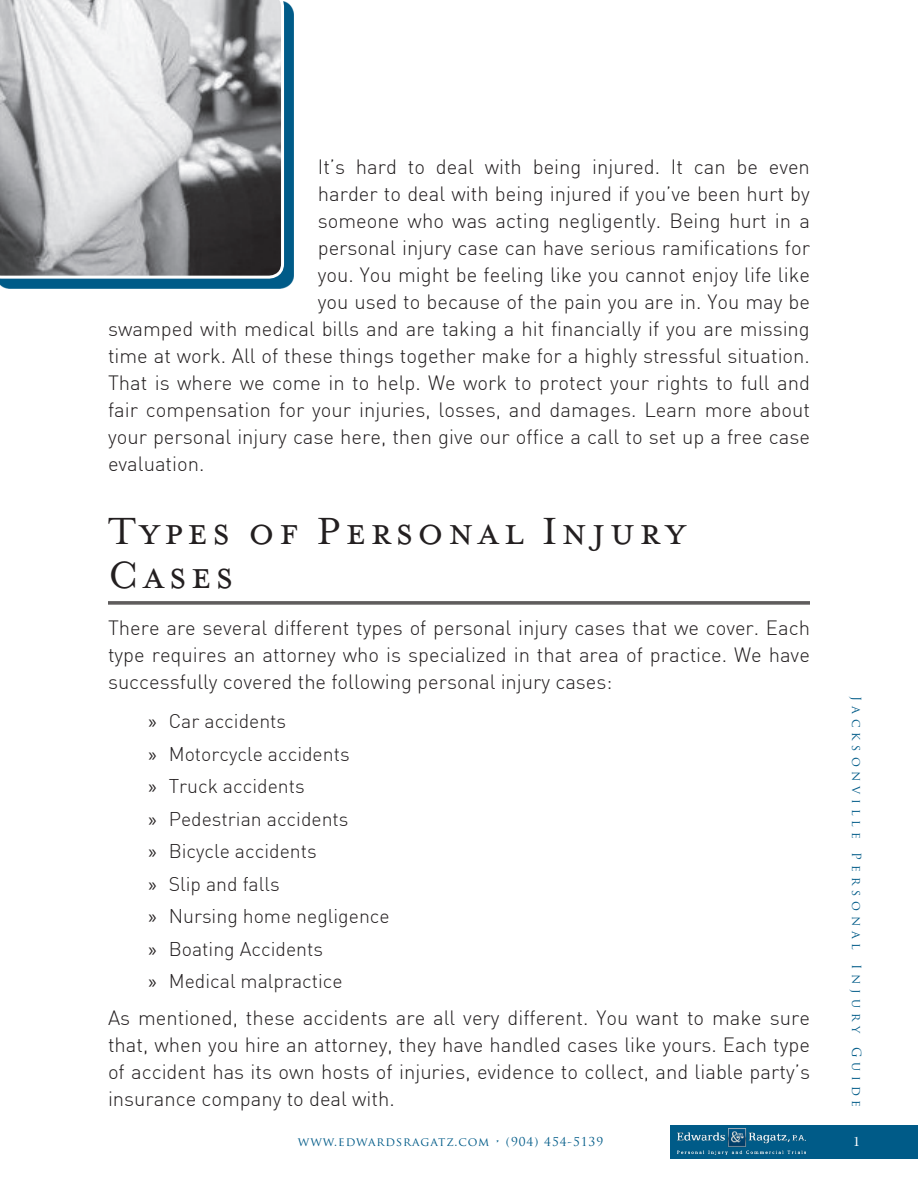
<style>
.page{position:relative;width:918px;height:1188px;background:#fff}
.page>*{position:absolute;margin:0;border:0;box-sizing:border-box;transform-origin:0 0}
.t1{font:43.5px/43.5px "Mrs Eaves Small Caps";letter-spacing:.1em;color:#231f20}
.t2{font:300 20.25px/27px "DIN";color:#231f20;text-align:justify}
.t3{font:300 19.5px/32.5px "DIN";color:#231f20}
.t4{font:13.5px "New Baskerville";color:#fff}
.t5{font:12.3px "Trajan Pro";letter-spacing:.4em;color:#005b88}
.t6{font:12px "Trajan Pro";letter-spacing:.075em;color:#005b88}
.s1{font-family:"Myriad Pro";font-weight:400}
</style>
<div class="page">
<div style="left:670px;top:1125px;width:248px;height:33px;background:#005b88"></div>
<img style="left:677px;top:1129px;width:129px;height:26px">
<hr style="left:108px;top:601px;width:702px;height:1px;background:#231f20">
<hr style="left:108px;top:603px;width:702px;height:1px;background:#231f20">
<hr style="left:108px;top:604px;width:702px;height:1px;background:#231f20">
<div style="left:0;top:1px;width:294px;height:287px;background:#005b88"></div>
<svg style="left:0;top:0;width:284px;height:279px;background:#abacae"></svg>
<p class="t2" style="left:318px;top:153px;width:494px">It’s hard to deal with being injured. It can be even</p>
<p class="t2" style="left:318px;top:180px;width:494px">harder to deal with being injured if you’ve been hurt by</p>
<p class="t2" style="left:318px;top:207px;width:494px">someone who was acting negligently. Being hurt in a</p>
<p class="t2" style="left:318px;top:234px;width:494px">personal injury case can have serious ramifications for</p>
<p class="t2" style="left:318px;top:261px;width:494px">you. You might be feeling like you cannot enjoy life like</p>
<p class="t2" style="left:318px;top:288px;width:494px">you used to because of the pain you are in. You may be</p>
<p class="t2" style="left:108px;top:315px;width:703px">swamped with medical bills and are taking a hit financially if you are missing</p>
<p class="t2" style="left:108px;top:342px;width:703px">time at work. All of these things together make for a highly stressful situation.</p>
<p class="t2" style="left:108px;top:369px;width:704px">That is where we come in to help. We work to protect your rights to full and</p>
<p class="t2" style="left:108px;top:396px;width:704px">fair compensation for your injuries, losses, and damages. Learn more about</p>
<p class="t2" style="left:108px;top:423px;width:704px">your personal injury case here, then give our office a call to set up a free case</p>
<p class="t2" style="left:108px;top:450px;width:98px">evaluation.</p>
<h1 class="t1" style="left:108px;top:511px;width:579px">Types of Personal Injury<br>Cases</h1>
<p class="t2" style="left:108px;top:614px;width:704px">There are several different types of personal injury cases that we cover. Each type requires an attorney who is specialized in that area of practice. We have successfully covered the following personal injury cases:</p>
<p class="t3" style="left:148px;top:705px;width:243px"><span class="s1">»</span> Car accidents<br><span class="s1">»</span> Motorcycle accidents<br><span class="s1">»</span> Truck accidents<br><span class="s1">»</span> Pedestrian accidents<br><span class="s1">»</span> Bicycle accidents<br><span class="s1">»</span> Slip and falls<br><span class="s1">»</span> Nursing home negligence <span class="s1">»</span> Boating Accidents<br><span class="s1">»</span> Medical malpractice</p>
<p class="t2" style="left:108px;top:1004px;width:704px">As mentioned, these accidents are all very different. You want to make sure that, when you hire an attorney, they have handled cases like yours. Each type of accident has its own hosts of injuries, evidence to collect, and liable party’s insurance company to deal with.</p>
<p class="t5" style="left:865px;top:696px;width:413px;rotate:90deg">JACKSONVILLE PERSONAL INJURY GUIDE</p>
<p class="t6" style="left:298px;top:1134px;width:307px">WWW.EDWARDSRAGATZ.COM • (904) 454-5139</p>
<p class="t4" style="left:853px;top:1134px;width:9px">1</p>
</div>
